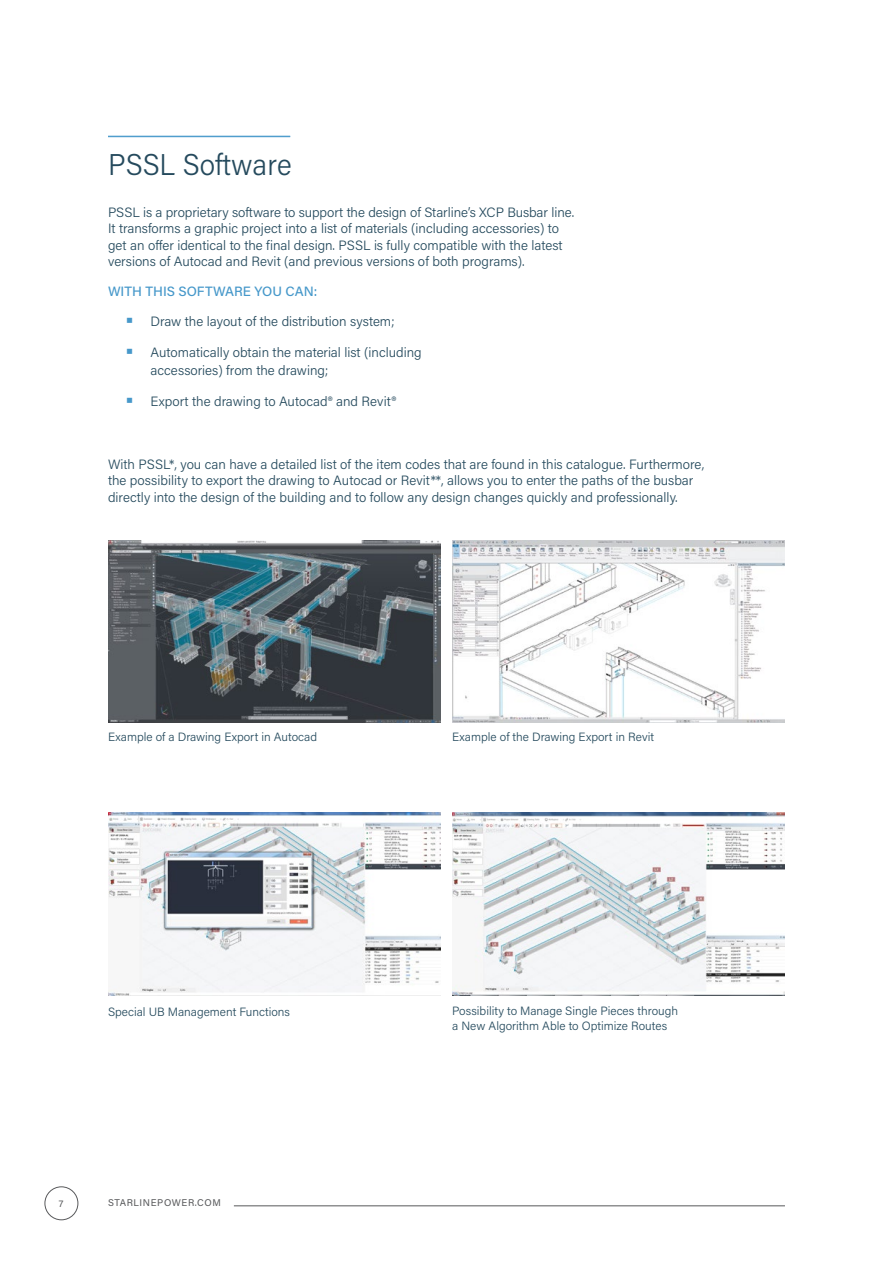
<style>
.page{position:relative;width:893px;height:1263px;background:#fff}
.page>*{position:absolute;margin:0;border:0;box-sizing:border-box;transform-origin:0 0}
.t1{font:300 30px "Acumin Pro";color:#254a5d;scale:.95 1}
.t2{font:300 13.5px/16.5px "Acumin Pro";color:#254a5d}
.t3{font:500 13.5px "Acumin Pro";color:#4698ca}
.t4{font:300 12px/15px "Acumin Pro";color:#254a5d}
.t5{font:9.75px "Acumin Pro";letter-spacing:.06em;color:#58595b}
</style>
<div class="page">
<hr style="left:234px;top:1205px;width:551px;height:1px;background:#58595b">
<div style="left:45px;top:1186px;width:33px;height:34px;border:1px solid #58595b;border-radius:50%"></div>
<img style="left:109px;top:541px;width:331px;height:181px">
<img style="left:453px;top:541px;width:331px;height:181px">
<img style="left:109px;top:813px;width:331px;height:182px">
<img style="left:452px;top:812px;width:333px;height:184px">
<hr style="left:108px;top:136px;width:182px;height:1px;background:#4698ca">
<h1 class="t1" style="left:108px;top:143px;width:195px">PSSL Software</h1>
<p class="t2" style="left:108px;top:203px;width:468px">PSSL is a proprietary software to support the design of Starline’s XCP Busbar line.<br>It transforms a graphic project into a list of materials (including accessories) to get an offer identical to the final design. PSSL is fully compatible with the latest versions of Autocad and Revit (and previous versions of both programs).</p>
<p class="t3" style="left:108px;top:281px;width:211px">WITH THIS SOFTWARE YOU CAN:</p>
<p class="t2" style="left:151px;top:313px;width:245px">Draw the layout of the distribution system;</p>
<p class="t2" style="left:151px;top:343px;width:273px;line-height:18px">Automatically obtain the material list (including accessories) from the drawing;</p>
<p class="t2" style="left:151px;top:392px;width:247px">Export the drawing to Autocad® and Revit®</p>
<p class="t2" style="left:108px;top:455px;width:598px">With PSSL*, you can have a detailed list of the item codes that are found in this catalogue. Furthermore, the possibility to export the drawing to Autocad or Revit**, allows you to enter the paths of the busbar directly into the design of the building and to follow any design changes quickly and professionally.</p>
<p class="t4" style="left:108px;top:728px;width:211px">Example of a Drawing Export in Autocad</p>
<p class="t4" style="left:108px;top:1004px;width:184px">Special UB Management Functions</p>
<p class="t5" style="left:59px;top:1197px;width:6px">7</p>
<p class="t5" style="left:108px;top:1196px;width:114px">STARLINEPOWER.COM</p>
<p class="t4" style="left:452px;top:729px;width:204px">Example of the Drawing Export in Revit</p>
<p class="t4" style="left:452px;top:1003px;width:227px">Possibility to Manage Single Pieces through a New Algorithm Able to Optimize Routes</p>
</div>
